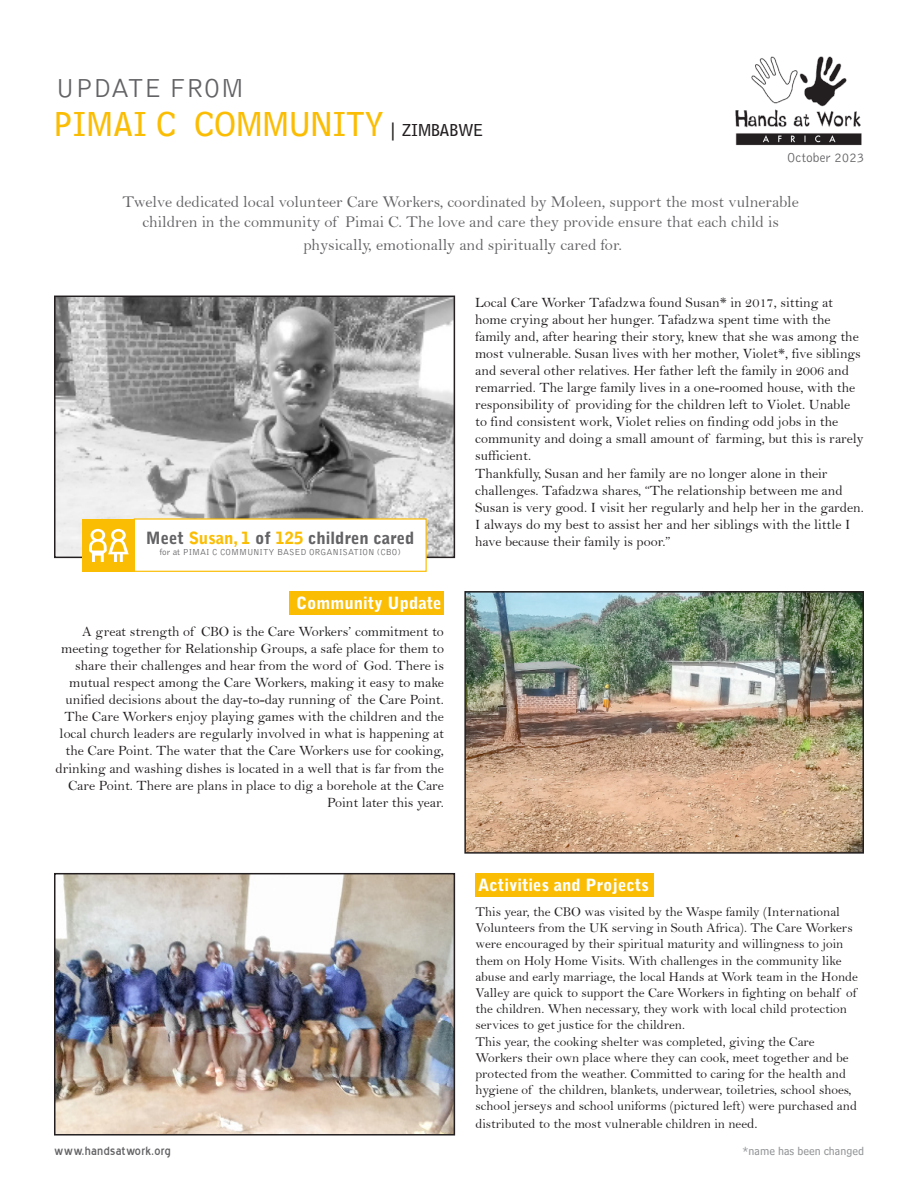
<style>
.page{position:relative;width:918px;height:1188px;background:#fff}
.page>*{position:absolute;margin:0;border:0;box-sizing:border-box;transform-origin:0 0}
.t1{font:36px "Bell Centennial Sub Caption";color:#fbbd04}
.t2{font:300 27px "Bell Gothic Std";color:#636366}
.t3{font:900 16.8px "Bell Gothic Std";color:#fbffff}
.t4{font:900 16.8px "Bell Gothic Std";color:#636366}
.t5{font:16.5px/19.8px "Bell";color:#636366;text-align:center}
.t6{font:15px "Blue Highway";letter-spacing:.025em;color:#636366}
.t7{font:14.25px/17.1px "Bell";color:#231f20}
.t8{font:13.5px/16.2px "Bell";color:#231f20}
.t9{font:300 13.5px "Bell Gothic Std";color:#636366}
.t10{font:12px "Bell Centennial Sub Caption";color:#939598}
.t11{font:300 9px "Bell Gothic Std";color:#636366}
.s1{font-size:18px;color:#231f20}
.s2{color:#fbbd04}
.s3{font-size:14.25px}
</style>
<div class="page">
<img style="left:57px;top:299px;width:395px;height:256px">
<div style="left:54px;top:296px;width:401px;height:262px;border:2px solid #231f20"></div>
<div style="left:134px;top:518px;width:293px;height:54px;background:#fff;border:1px solid #fbbd04"></div>
<img style="left:57px;top:876px;width:395px;height:257px">
<div style="left:54px;top:873px;width:401px;height:263px;border:2px solid #231f20"></div>
<div style="left:82px;top:519px;width:53px;height:53px;background:#fbbd04"></div>
<svg style="left:89px;top:529px;width:40px;height:33px"></svg>
<img style="left:735px;top:56px;width:127px;height:90px">
<div style="left:475px;top:873px;width:179px;height:23px;background:#fbbd04"></div>
<img style="left:467px;top:594px;width:394px;height:257px">
<div style="left:464px;top:591px;width:400px;height:263px;border:2px solid #231f20"></div>
<div style="left:290px;top:591px;width:154px;height:23px;background:#fbbd04"></div>
<p class="t2" style="left:56px;top:74px;width:190px">UPDATE FROM</p>
<p class="t1" style="left:54px;top:102px;width:430px">PIMAI C COMMUNITY <span class="s1">| ZIMBABWE</span></p>
<p class="t9" style="left:787px;top:150px;width:79px">October 2023</p>
<p class="t5" style="left:122px;top:192px;width:678px">Twelve dedicated local volunteer Care Workers, coordinated by Moleen, support the most vulnerable children in the community of Pimai C. The love and care they provide ensure that each child is</p>
<p class="t5" style="left:303px;top:235px;width:320px">physically, emotionally and spiritually cared for.</p>
<p class="t4" style="left:146px;top:528px;width:270px">Meet <span class="s2">Susan, 1</span> of <span class="s2">125</span> children cared</p>
<p class="t11" style="left:159px;top:547px;width:243px">for at PIMAI C COMMUNITY BASED ORGANISATION (CBO)</p>
<p class="t3" style="left:296px;top:593px;width:147px">Community Update</p>
<p class="t7" style="left:56px;top:623px;width:390px;text-align:right">A great strength of CBO is the Care Workers’ commitment to meeting together for Relationship Groups, a safe place for them to share their challenges and hear from the word of God. There is mutual respect among the Care Workers, making it easy to make unified decisions about the day-to-day running of the Care Point.<br>The Care Workers enjoy playing games with the children and the local church leaders are regularly involved in what is happening at the Care Point. The water that the Care Workers use for cooking, drinking and washing dishes is located in a well that is far from the Care Point. There are plans in place to dig a borehole at the Care Point later this year.</p>
<p class="t6" style="left:54px;top:1144px;width:118px">www.handsatwork.org</p>
<p class="t7" style="left:475px;top:293px;width:390px">Local Care Worker Tafadzwa found Susan* in 2017, sitting at home crying about her hunger. Tafadzwa spent time with the family and, after hearing their story, knew that she was among the most vulnerable. Susan lives with her mother, Violet*, five siblings and several other relatives. Her father left the family in 2006 and remarried. The large family lives in a one-roomed house, with the responsibility of providing for the children left to Violet. Unable to find consistent work, Violet relies on finding odd jobs in the community and doing a small amount of farming, but this is rarely sufficient.</p>
<p class="t7" style="left:475px;top:464px;width:390px">Thankfully, Susan and her family are no longer alone in their challenges. Tafadzwa shares, “The relationship between me and Susan is very good. I visit her regularly and help her in the garden.<br>I always do my best to assist her and her siblings with the little I have because their family is poor.”</p>
<p class="t3" style="left:478px;top:875px;width:172px">Activities and Projects</p>
<p class="t8" style="left:476px;top:904px;width:384px">This year, the CBO was visited by the Waspe family (International Volunteers from the UK serving in South Africa). The Care Workers were encouraged by their spiritual maturity and willingness to join them on Holy Home Visits. With challenges in the community like abuse and early marriage, the local Hands at Work team in the Honde Valley are quick to support the Care Workers in fighting on behalf of the children. When necessary, they work with local child protection services to get justice for the children.</p>
<p class="t8" style="left:476px;top:1033px;width:383px">This year, the cooking shelter was completed, giving the Care Workers their own place where they can cook, meet together and be protected from the weather. Committed to caring for the health and hygiene of the children, blankets, underwear, toiletries, school shoes, school jerseys and school uniforms (pictured left) were purchased and distributed to the most vulnerable children in nee<span class="s3">d.</span></p>
<p class="t10" style="left:743px;top:1144px;width:123px">*name has been changed</p>
</div>
